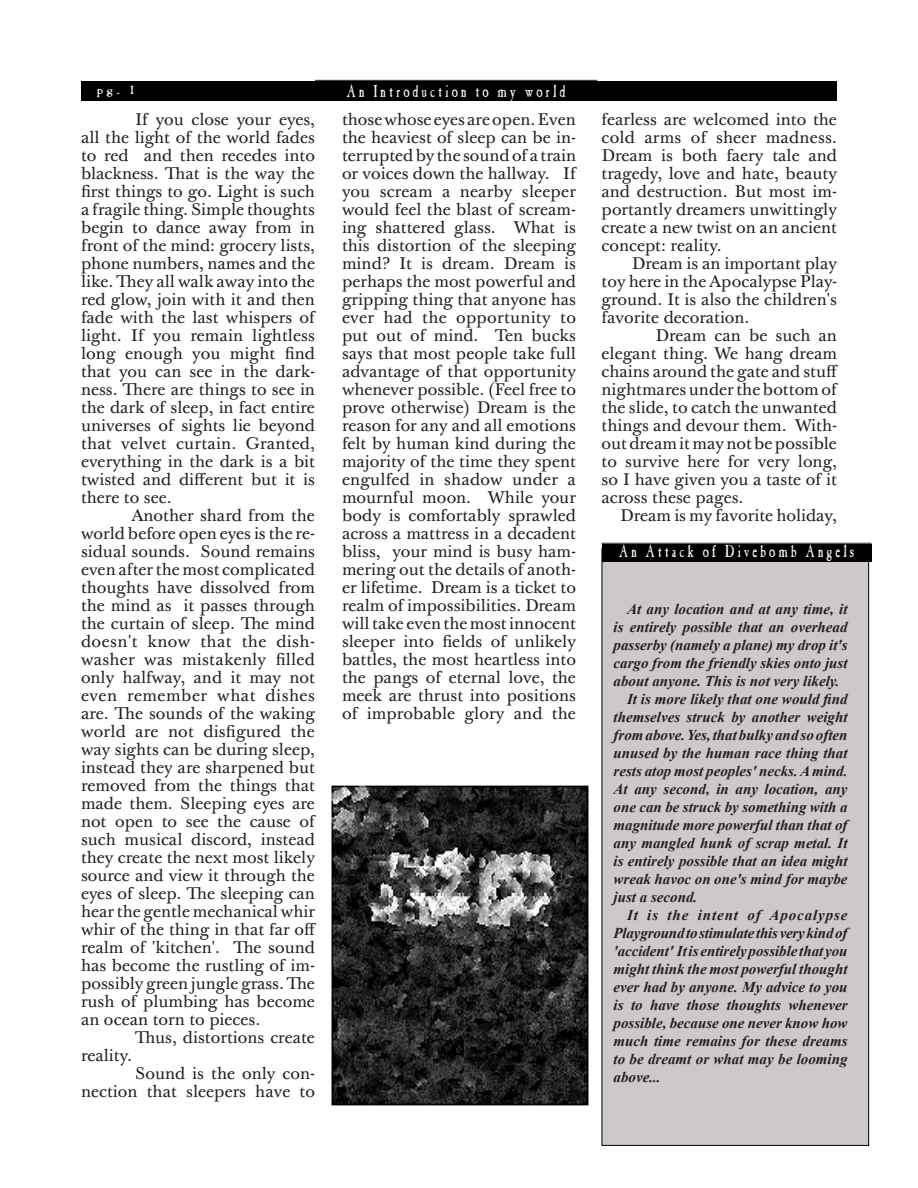
<style>
.page{position:relative;width:918px;height:1188px;background:#fff}
.page>*{position:absolute;margin:0;border:0;box-sizing:border-box;transform-origin:0 0}
.Blackbox{font:18px "Casablanca Antique Plain";letter-spacing:.21em;color:#fff;scale:.75 1}
.Paragraph_1{font:16.5px/18px "Baskerville 10 Pro";color:#231f20;text-align:justify}
.t1{font:16.5px "Casablanca Antique Plain";letter-spacing:.21em;color:#fff;scale:1.3 1}
.t2{font:italic 700 15px/18px "Times New Roman";color:#231f20;text-align:justify}
.t3{font:12px "Casablanca Antique Plain";color:#fff;scale:1.3 1}
</style>
<div class="page">
<div style="left:81px;top:81px;width:756px;height:19px;background:#000"></div>
<div style="left:602px;top:548px;width:267px;height:598px;background:#cdc9c8;border:1px solid #000"></div>
<hr style="left:315px;top:80px;width:282px;height:1px;background:#231f20">
<img style="left:331px;top:785px;width:258px;height:321px">
<div style="left:602px;top:544px;width:270px;height:18px;background:#000"></div>
<hr style="left:602px;top:543px;width:270px;height:1px;background:#231f20">
<p class="t3" style="left:97px;top:83px;width:30px">pg. 1</p>
<p class="t1" style="left:321px;top:80px;width:213px">Apocalypse Playground</p>
<p class="Blackbox" style="left:347px;top:80px;width:294px">An Introduction to my world</p>
<p class="Paragraph_1" style="left:81px;top:111px;width:236px;text-indent:54px">If you close your eyes, all the light of the world fades to red and then recedes into blackness. That is the way the first things to go. Light is such a fragile thing. Simple thoughts begin to dance away from in front of the mind: grocery lists, phone numbers, names and the like. They all walk away into the red glow, join with it and then fade with the last whispers of light. If you remain lightless long enough you might find that you can see in the dark&shy;ness. There are things to see in the dark of sleep, in fact entire universes of sights lie beyond that velvet curtain. Granted, everything in the dark is a bit twisted and different but it is there to see.</p>
<p class="Paragraph_1" style="left:81px;top:507px;width:237px;text-indent:51px">Another shard from the world before open eyes is the re&shy;sidual sounds. Sound remains even after the most complicated thoughts have dissolved from the mind as it passes through the curtain of sleep. The mind doesn't know that the dish&shy;washer was mistakenly filled only halfway, and it may not even remember what dishes are. The sounds of the waking world are not disfigured the way sights can be during sleep, instead they are sharpened but removed from the things that made them. Sleeping eyes are not open to see the cause of such musical discord, instead they create the next most likely source and view it through the eyes of sleep. The sleeping can hear the gentle mechanical whir whir of the thing in that far off realm of 'kitchen'. The sound has become the rustling of im&shy;possibly green jungle grass. The rush of plumbing has become an ocean torn to pieces.</p>
<p class="Paragraph_1" style="left:135px;top:1029px;width:181px">Thus, distortions create</p>
<p class="Paragraph_1" style="left:81px;top:1047px;width:53px">reality.</p>
<p class="Paragraph_1" style="left:81px;top:1065px;width:236px;text-align:right">Sound is the only con&shy;nection that sleepers have to</p>
<p class="Paragraph_1" style="left:342px;top:111px;width:236px">those whose eyes are open. Even the heaviest of sleep can be in&shy;terrupted by the sound of a train or voices down the hallway. If you scream a nearby sleeper would feel the blast of scream&shy;ing shattered glass. What is this distortion of the sleeping mind? It is dream. Dream is perhaps the most powerful and gripping thing that anyone has ever had the opportunity to put out of mind. Ten bucks says that most people take full advantage of that opportunity whenever possible. (Feel free to prove otherwise) Dream is the reason for any and all emotions felt by human kind during the majority of the time they spent engulfed in shadow under a mournful moon. While your body is comfortably sprawled across a mattress in a decadent bliss, your mind is busy ham&shy;mering out the details of anoth&shy;er lifetime. Dream is a ticket to realm of impossibilities. Dream will take even the most innocent sleeper into fields of unlikely battles, the most heartless into the pangs of eternal love, the meek are thrust into positions of improbable glory and the</p>
<p class="Paragraph_1" style="left:602px;top:111px;width:237px">fearless are welcomed into the cold arms of sheer madness.<br>Dream is both faery tale and tragedy, love and hate, beauty and destruction. But most im&shy;portantly dreamers unwittingly create a new twist on an ancient concept: reality.</p>
<p class="Paragraph_1" style="left:602px;top:255px;width:237px;text-indent:30px">Dream is an important play toy here in the Apocalypse Play&shy;ground. It is also the children's favorite decoration.</p>
<p class="Paragraph_1" style="left:602px;top:327px;width:238px;text-indent:54px">Dream can be such an elegant thing. We hang dream chains around the gate and stuff nightmares under the bottom of the slide, to catch the unwanted things and devour them. With&shy;out dream it may not be possible to survive here for very long, so I have given you a taste of it across these pages.</p>
<p class="Paragraph_1" style="left:620px;top:507px;width:218px">Dream is my favorite holiday,</p>
<p class="Blackbox" style="left:619px;top:540px;width:316px">An Attack of Divebomb Angels</p>
<p class="t2" style="left:614px;top:600px;width:236px;text-indent:14px">At any location and at any time, it is entirely possible that an overhead passerby (namely a plane) my drop it's cargo from the friendly skies onto just about anyone. This is not very likely.</p>
<p class="t2" style="left:614px;top:690px;width:236px;text-indent:14px">It is more likely that one would find themselves struck by another weight from above. Yes, that bulky and so often unused by the human race thing that rests atop most peoples' necks. A mind.<br>At any second, in any location, any one can be struck by something with a magnitude more powerful than that of any mangled hunk of scrap metal. It is entirely possible that an idea might wreak havoc on one's mind for maybe just a second.</p>
<p class="t2" style="left:614px;top:906px;width:236px;text-indent:14px">It is the intent of Apocalypse Playground to stimulate this very kind of 'accident' It is entirely possible that you might think the most powerful thought ever had by anyone. My advice to you is to have those thoughts whenever possible, because one never know how much time remains for these dreams to be dreamt or what may be looming above...</p>
</div>
